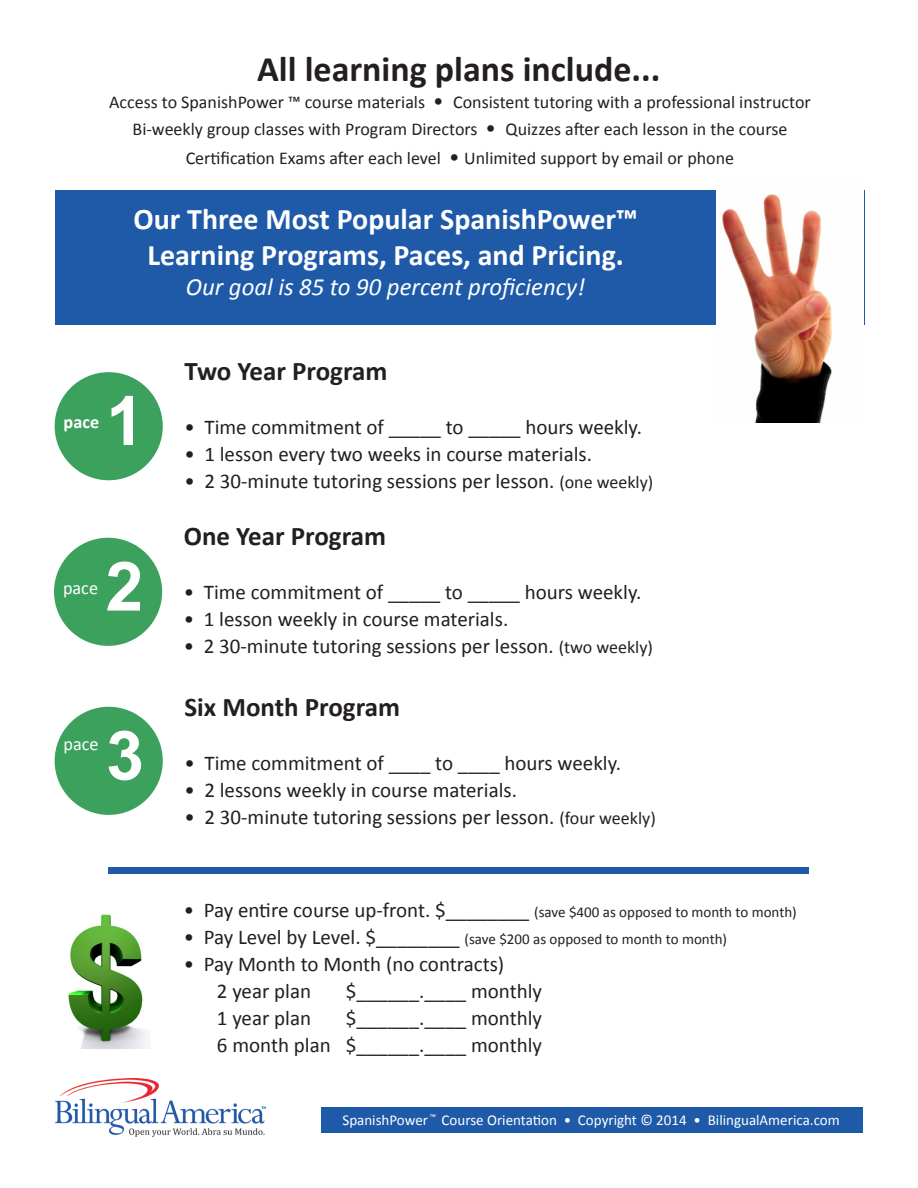
<style>
.page{position:relative;width:918px;height:1188px;background:#fff}
.page>*{position:absolute;margin:0;border:0;box-sizing:border-box;transform-origin:0 0}
.t1{font:700 68.25px "Arial";color:#fff}
.t2{font:700 36px "Calibri";color:#231f20}
.t3{font:700 30px/36px "Calibri";color:#fff;text-align:center}
.t4{font:700 27px "Calibri";color:#231f20}
.t5{font:italic 24.75px "Calibri";color:#fff}
.t6{font:21px/27px "Calibri";color:#231f20}
.t7{font:18.15px "Calibri";color:#fff}
.t8{font:700 18.15px "Calibri";color:#fff}
.t9{font:18px/27px "Calibri";color:#231f20;text-align:center}
.t10{font:15px "Calibri";color:#fff}
.t11{font:15px "Calibri";color:#231f20}
.t12{font:9px "Calibri";color:#fff}
.s1{font-size:21px}
.s2{font-size:18px}
.s3{font-size:15px}
</style>
<div class="page">
<div style="left:55px;top:190px;width:810px;height:135px;background:#1f5aa8"></div>
<div style="left:322px;top:1108px;width:541px;height:25px;background:#1f5aa8"></div>
<div style="left:55px;top:372px;width:108px;height:108px;background:#3da15e;border-radius:50%"></div>
<img style="left:717px;top:190px;width:147px;height:232px">
<div style="left:54px;top:538px;width:108px;height:108px;background:#3da15e;border-radius:50%"></div>
<div style="left:55px;top:707px;width:108px;height:108px;background:#3da15e;border-radius:50%"></div>
<img style="left:56px;top:1078px;width:209px;height:59px">
<div style="left:109px;top:868px;width:700px;height:6px;background:#1f5aa8"></div>
<img style="left:68px;top:912px;width:80px;height:136px">
<p class="t2" style="left:257px;top:44px;width:405px">All learning plans include...</p>
<p class="t9" style="left:109px;top:88px;width:703px">Access to SpanishPower ™ course materials <span class="s1">•</span> Consistent tutoring with a professional instructor<br>Bi-weekly group classes with Program Directors <span class="s1">•</span> Quizzes after each lesson in the course</p>
<p class="t9" style="left:186px;top:144px;width:550px">Certification Exams after each level <span class="s1">•</span> Unlimited support by email or phone</p>
<p class="t3" style="left:133px;top:200px;width:506px">Our Three Most Popular SpanishPower™<br>Learning Programs, Paces, and Pricing.</p>
<p class="t5" style="left:186px;top:270px;width:401px">Our goal is 85 to 90 percent proficiency!</p>
<p class="t8" style="left:64px;top:409px;width:37px">pace</p>
<p class="t1" style="left:106px;top:373px;width:39px">1</p>
<p class="t7" style="left:63px;top:575px;width:37px">pace</p>
<p class="t1" style="left:105px;top:539px;width:39px">2</p>
<p class="t4" style="left:184px;top:352px;width:204px">Two Year Program</p>
<p class="t6" style="left:184px;top:413px;width:459px">• Time commitment of _____ to _____ hours weekly.</p>
<p class="t6" style="left:184px;top:440px;width:409px">• 1 lesson every two weeks in course materials.</p>
<p class="t6" style="left:184px;top:467px;width:470px">• 2 30-minute tutoring sessions per lesson. <span class="s2">(one weekly)</span></p>
<p class="t4" style="left:184px;top:517px;width:204px">One Year Program</p>
<p class="t6" style="left:184px;top:578px;width:459px">• Time commitment of _____ to _____ hours weekly.</p>
<p class="t6" style="left:184px;top:605px;width:326px">• 1 lesson weekly in course materials.</p>
<p class="t6" style="left:184px;top:632px;width:471px">• 2 30-minute tutoring sessions per lesson. <span class="s2">(two weekly)</span></p>
<p class="t7" style="left:64px;top:731px;width:37px">pace</p>
<p class="t1" style="left:106px;top:708px;width:39px">3</p>
<p class="t4" style="left:184px;top:688px;width:217px">Six Month Program</p>
<p class="t6" style="left:184px;top:749px;width:438px">• Time commitment of ____ to ____ hours weekly.</p>
<p class="t6" style="left:184px;top:776px;width:334px">• 2 lessons weekly in course materials.</p>
<p class="t6" style="left:184px;top:803px;width:473px">• 2 30-minute tutoring sessions per lesson. <span class="s2">(four weekly)</span></p>
<p class="t6" style="left:184px;top:896px;width:615px">• Pay entire course up-front. $________ <span class="s3">(save $400 as opposed to month to month)</span></p>
<p class="t11" style="left:184px;top:929px;width:545px"><span class="s1">• Pay Level by Level. $________</span> (save $200 as opposed to month to month)</p>
<p class="t6" style="left:217px;top:950px;width:289px;text-indent:-33px">• Pay Month to Month (no contracts)<br>2 year plan</p>
<p class="t6" style="left:346px;top:977px;width:198px">$______.____ monthly</p>
<p class="t6" style="left:217px;top:1004px;width:327px;text-align:right">$______.____ monthly<br>6 month plan $______.____ monthly</p>
<p class="t6" style="left:217px;top:1004px;width:96px">1 year plan</p>
<p class="t12" style="left:430px;top:1110px;width:8px">™</p>
<p class="t10" style="left:342px;top:1109px;width:499px">SpanishPower Course Orientation • Copyright © 2014 • BilingualAmerica.com</p>
</div>
